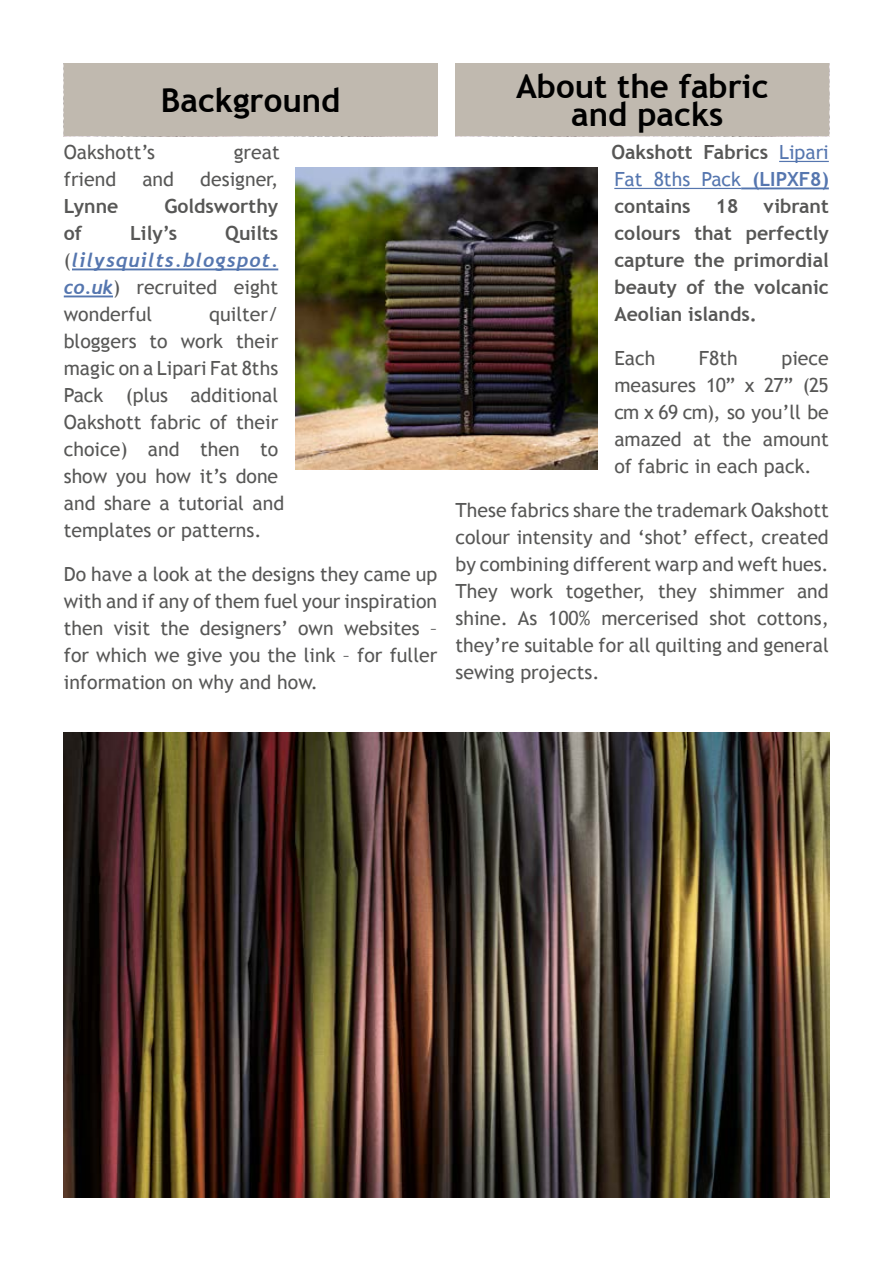
<style>
.page{position:relative;width:893px;height:1263px;background:#fff}
.page>*{position:absolute;margin:0;border:0;box-sizing:border-box;transform-origin:0 0}
.t1{font:700 33px/28.5px "Trebuchet MS";color:#000;text-align:center}
.t2{font:19.5px/27px "Trebuchet MS";color:#575756;text-align:justify}
.t3{font:700 19.5px/27px "Trebuchet MS";color:#575756;text-align:justify}
.t4{font:italic 700 19.5px "Trebuchet";letter-spacing:.055em;color:#5576af}
.s1{font-family:"Trebuchet MS";font-weight:400;font-style:normal;color:#575756}
.s2{font-family:"Trebuchet";font-weight:700;font-style:italic;color:#5576af}
.s3{font-weight:400;color:#5576af}
.s4{color:#5576af}
</style>
<div class="page">
<hr style="left:72px;top:268px;width:206px;height:2px;background:#5576af">
<hr style="left:64px;top:295px;width:49px;height:2px;background:#5576af">
<hr style="left:779px;top:161px;width:50px;height:1px;background:#5576af">
<hr style="left:614px;top:188px;width:127px;height:1px;background:#5576af">
<hr style="left:741px;top:187px;width:88px;height:2px;background:#5576af">
<img style="left:296px;top:168px;width:301px;height:302px">
<div style="left:64px;top:64px;width:373px;height:72px;background:#c0b9af"></div>
<div style="left:455px;top:64px;width:374px;height:72px;background:#c0b9af"></div>
<img style="left:64px;top:733px;width:765px;height:465px">
<h1 class="t1" style="left:161px;top:86px;width:181px">Background</h1>
<p class="t2" style="left:64px;top:139px;width:93px">Oakshott’s</p>
<p class="t2" style="left:234px;top:139px;width:47px">great</p>
<p class="t2" style="left:64px;top:166px;width:54px">friend</p>
<p class="t2" style="left:142px;top:166px;width:33px">and</p>
<p class="t2" style="left:200px;top:166px;width:79px">designer,</p>
<p class="t3" style="left:64px;top:193px;width:56px">Lynne</p>
<p class="t3" style="left:164px;top:193px;width:115px">Goldsworthy</p>
<p class="t3" style="left:64px;top:220px;width:20px">of</p>
<p class="t3" style="left:130px;top:220px;width:48px">Lily’s</p>
<p class="t3" style="left:225px;top:220px;width:55px">Quilts</p>
<p class="t4" style="left:64px;top:248px;width:216px"><span class="s1">(</span>lilysquilts.blogspot.</p>
<p class="t2" style="left:64px;top:274px;width:216px"><span class="s2">co.uk</span>) recruited eight wonderful</p>
<p class="t2" style="left:64px;top:301px;width:222px;text-align:left;text-indent:145px">quilter/ bloggers to work their magic on a Lipari Fat 8ths<br>Pack (plus additional<br>Oakshott fabric of their choice) and then to show you how it’s done and share a tutorial and templates or patterns.</p>
<p class="t2" style="left:64px;top:561px;width:375px">Do have a look at the designs they came up with and if any of them fuel your inspiration then visit the designers’ own websites – for which we give you the link – for fuller information on why and how.</p>
<h1 class="t1" style="left:516px;top:72px;width:254px">About the fabric and packs</h1>
<p class="t3" style="left:611px;top:139px;width:219px">Oakshott Fabrics <span class="s3">Lipari Fat 8ths Pack</span> <span class="s4">(LIPXF8) </span>contains</p>
<p class="t3" style="left:614px;top:193px;width:216px;text-indent:149px">vibrant colours that perfectly capture the primordial beauty of the volcanic Aeolian islands.</p>
<p class="t2" style="left:614px;top:345px;width:42px">Each</p>
<p class="t2" style="left:699px;top:345px;width:40px">F8th</p>
<p class="t3" style="left:716px;top:193px;width:24px">18</p>
<p class="t2" style="left:614px;top:345px;width:216px;text-indent:167px">piece measures 10” x 27” (25 cm x 69 cm), so you’ll be amazed at the amount of fabric in each pack.</p>
<p class="t2" style="left:455px;top:497px;width:375px">These fabrics share the trademark Oakshott colour intensity and ‘shot’ effect, created by combining different warp and weft hues.<br>They work together, they shimmer and shine. As 100% mercerised shot cottons, they’re suitable for all quilting and general sewing projects.</p>
</div>
